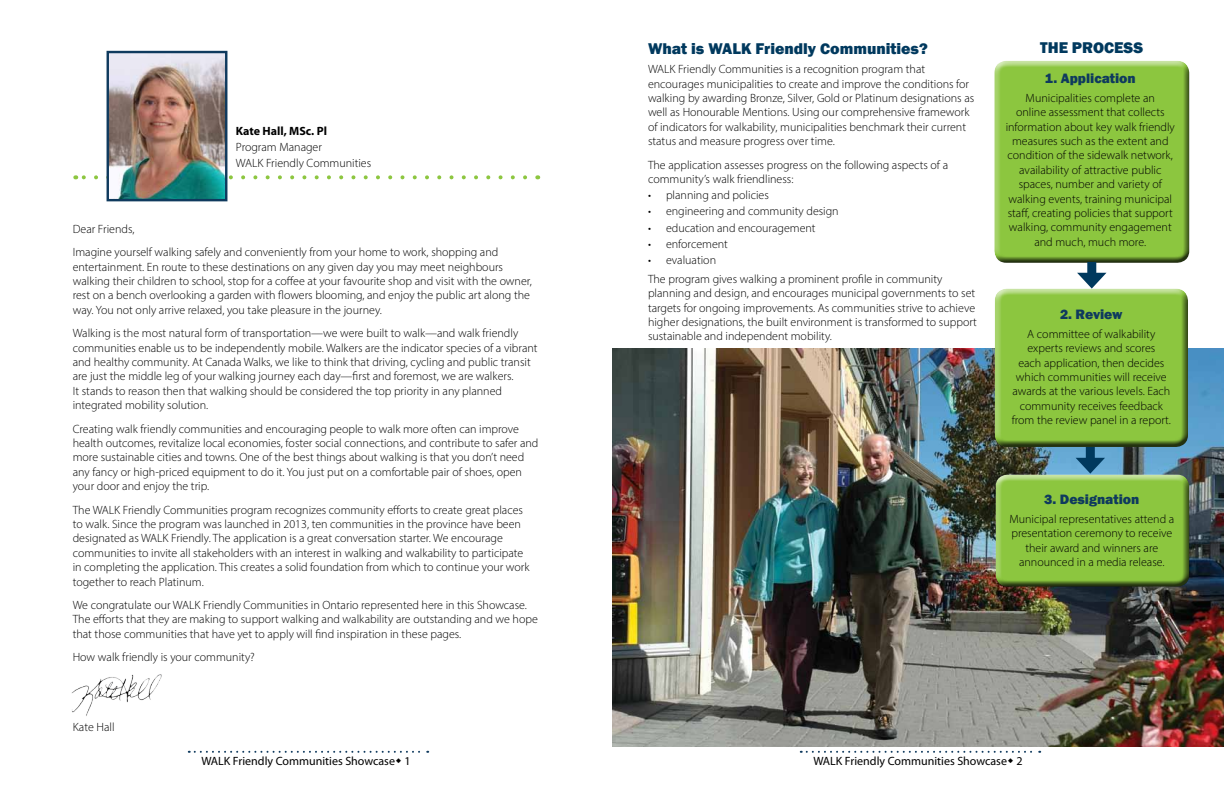
<style>
.page{position:relative;width:1224px;height:792px;background:#fff}
.page>*{position:absolute;margin:0;border:0;box-sizing:border-box;transform-origin:0 0}
.t1{font:800 16px "Franklin Gothic";color:#00395e}
.t2{font:800 14px "Franklin Gothic";color:#0f3a5e}
.t3{font:300 12px/14.4px "Myriad Pro";color:#000}
.t4{font:12px "Myriad Pro";color:#000}
.t5{font:700 12px "Myriad Pro";color:#000}
</style>
<div class="page">
<svg style="left:189px;top:751px;width:239px;height:2px"></svg>
<svg style="left:801px;top:751px;width:239px;height:2px"></svg>
<svg style="left:75px;top:175px;width:450px;height:4px"></svg>
<img style="left:110px;top:54px;width:114px;height:144px">
<div style="left:107px;top:51px;width:120px;height:150px;border:2px solid #0f3a5e"></div>
<img style="left:612px;top:349px;width:612px;height:398px">
<div style="left:1086px;top:447px;width:9px;height:17px;background:#00395e"></div>
<svg style="left:1076px;top:458px;width:29px;height:15px"></svg>
<div style="left:995px;top:284px;width:195px;height:156px;background:#fff;opacity:.75"></div>
<div style="left:995px;top:291px;width:195px;height:157px;background:#000;opacity:.75"></div>
<div style="left:994px;top:59px;width:197px;height:197px;background:#fff;opacity:.75"></div>
<div style="left:994px;top:63px;width:197px;height:201px;background:#000;opacity:.75"></div>
<div style="left:995px;top:473px;width:196px;height:107px;background:#fff;opacity:.75"></div>
<div style="left:995px;top:477px;width:196px;height:110px;background:#000;opacity:.75"></div>
<div style="left:1087px;top:262px;width:9px;height:17px;background:#00395e"></div>
<svg style="left:1077px;top:273px;width:30px;height:16px"></svg>
<img style="left:72px;top:674px;width:90px;height:42px">
<p class="t5" style="left:236px;top:123px;width:93px">Kate Hall, MSc. Pl</p>
<p class="t3" style="left:236px;top:139px;width:137px;line-height:16.2px">Program Manager<br>WALK Friendly Communities</p>
<p class="t3" style="left:73px;top:217px;width:427px;line-height:23.4px">Dear Friends,<br>Imagine yourself walking safely and conveniently from your home to work, shopping and</p>
<p class="t3" style="left:73px;top:259px;width:461px">entertainment. En route to these destinations on any given day you may meet neighbours walking their children to school, stop for a coffee at your favourite shop and visit with the owner, rest on a bench overlooking a garden with flowers blooming, and enjoy the public art along the way. You not only arrive relaxed, you take pleasure in the journey.</p>
<p class="t3" style="left:73px;top:326px;width:466px">Walking is the most natural form of transportation—we were built to walk—and walk friendly communities enable us to be independently mobile. Walkers are the indicator species of a vibrant and healthy community. At Canada Walks, we like to think that driving, cycling and public transit are just the middle leg of your walking journey each day—first and foremost, we are walkers.<br>It stands to reason then that walking should be considered the top priority in any planned integrated mobility solution.</p>
<p class="t3" style="left:73px;top:421px;width:467px">Creating walk friendly communities and encouraging people to walk more often can improve health outcomes, revitalize local economies, foster social connections, and contribute to safer and more sustainable cities and towns. One of the best things about walking is that you don’t need any fancy or high-priced equipment to do it. You just put on a comfortable pair of shoes, open your door and enjoy the trip.</p>
<p class="t3" style="left:73px;top:502px;width:458px">The WALK Friendly Communities program recognizes community efforts to create great places to walk. Since the program was launched in 2013, ten communities in the province have been designated as WALK Friendly. The application is a great conversation starter. We encourage communities to invite all stakeholders with an interest in walking and walkability to participate in completing the application. This creates a solid foundation from which to continue your work together to reach Platinum.</p>
<p class="t3" style="left:73px;top:598px;width:467px">We congratulate our WALK Friendly Communities in Ontario represented here in this Showcase.<br>The efforts that they are making to support walking and walkability are outstanding and we hope that those communities that have yet to apply will find inspiration in these pages.</p>
<p class="t3" style="left:73px;top:650px;width:184px">How walk friendly is your community?</p>
<p class="t3" style="left:73px;top:720px;width:43px">Kate Hall</p>
<h1 class="t1" style="left:648px;top:38px;width:281px">What is WALK Friendly Communities?</h1>
<p class="t3" style="left:648px;top:62px;width:328px">WALK Friendly Communities is a recognition program that encourages municipalities to create and improve the conditions for walking by awarding Bronze, Silver, Gold or Platinum designations as well as Honourable Mentions. Using our comprehensive framework of indicators for walkability, municipalities benchmark their current status and measure progress over time.</p>
<p class="t3" style="left:648px;top:157px;width:302px">The application assesses progress on the following aspects of a community’s walk friendliness:</p>
<p class="t3" style="left:648px;top:188px;width:122px">• planning and policies</p>
<p class="t3" style="left:648px;top:204px;width:192px">• engineering and community design</p>
<p class="t3" style="left:648px;top:220px;width:169px">• education and encouragement</p>
<p class="t3" style="left:648px;top:236px;width:81px">• enforcement</p>
<p class="t3" style="left:648px;top:250px;width:296px;line-height:18.9px">• evaluation<br>The program gives walking a prominent profile in community</p>
<p class="t3" style="left:648px;top:286px;width:330px">planning and design, and encourages municipal governments to set targets for ongoing improvements. As communities strive to achieve higher designations, the built environment is transformed to support sustainable and independent mobility.</p>
<h1 class="t1" style="left:1040px;top:37px;width:104px">THE PROCESS</h1>
<p class="t2" style="left:1045px;top:69px;width:93px">1. Application</p>
<p class="t3" style="left:1006px;top:90px;width:171px;text-align:center">Municipalities complete an<br>online assessment that collects information about key walk friendly measures such as the extent and condition of the sidewalk network, availability of attractive public spaces, number and variety of walking events, training municipal staff, creating policies that support walking, community engagement and much, much more.</p>
<p class="t2" style="left:1060px;top:305px;width:64px">2. Review</p>
<p class="t3" style="left:1012px;top:327px;width:161px;text-align:center">A committee of walkability experts reviews and scores<br>each application, then decides which communities will receive awards at the various levels. Each community receives feedback from the review panel in a report.</p>
<p class="t2" style="left:1044px;top:490px;width:97px">3. Designation</p>
<p class="t3" style="left:1009px;top:512px;width:166px;text-align:center">Municipal representatives attend a presentation ceremony to receive their award and winners are announced in a media release.</p>
<p class="t4" style="left:201px;top:754px;width:211px">WALK Friendly Communities Showcase 1</p>
<p class="t4" style="left:813px;top:754px;width:211px">WALK Friendly Communities Showcase 2</p>
</div>
